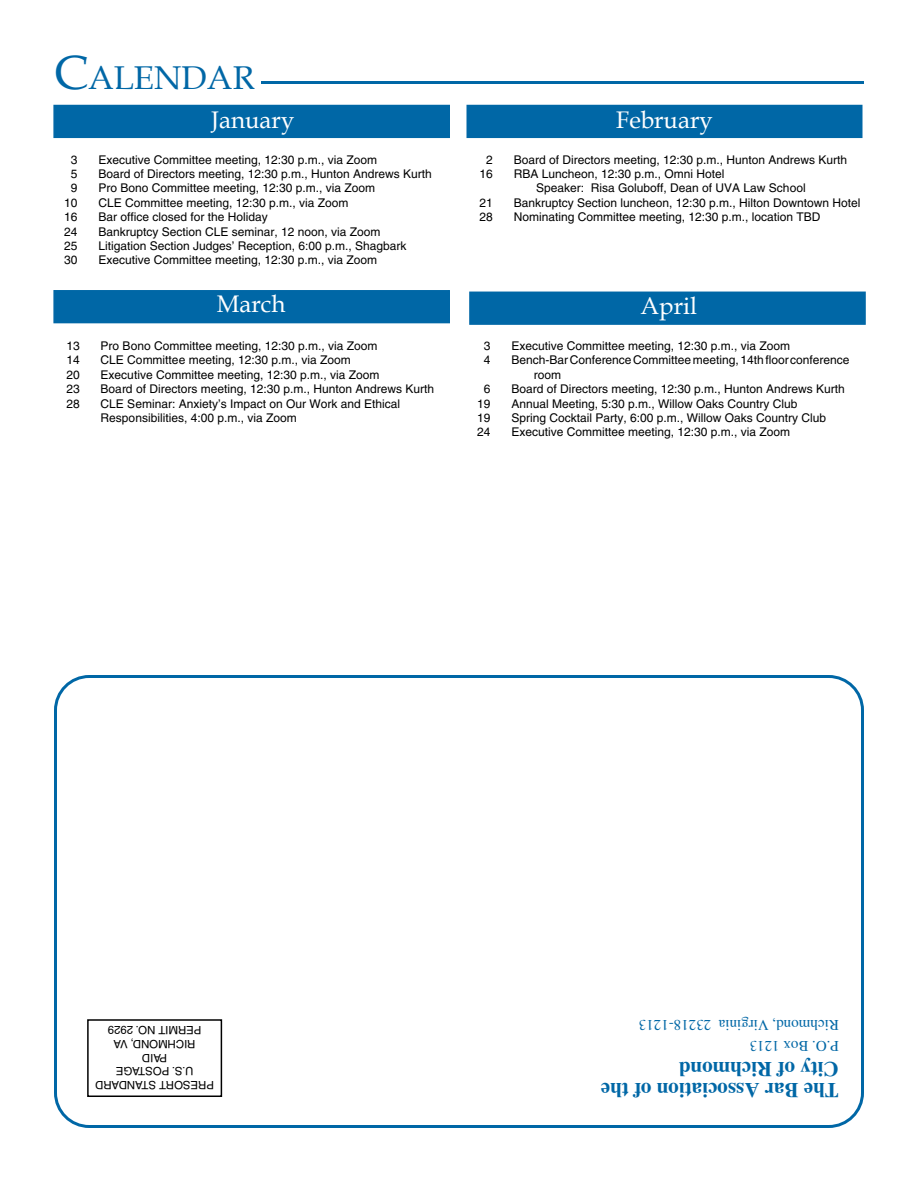
<style>
.page{position:relative;width:918px;height:1188px;background:#fff}
.page>*{position:absolute;margin:0;border:0;box-sizing:border-box;transform-origin:0 0}
.t1{font:33px "Book Antiqua";color:#0067a6}
.t2{font:24px "Book Antiqua";color:#fff}
.t3{font:700 21px/21px "Times";color:#0067a6}
.t4{font:15px/21px "Times";color:#0067a6}
.t5{font:12px/14.4px "Helvetica";color:#000}
.t6{font:11.4px/13.6px "Helvetica";color:#000;text-align:center}
.s1{font-size:48px}
</style>
<div class="page">
<div style="left:53px;top:290px;width:397px;height:33px;background:#0067a6"></div>
<div style="left:469px;top:292px;width:397px;height:33px;background:#0067a6;border:2px solid #0067a6"></div>
<div style="left:53px;top:105px;width:397px;height:33px;background:#0067a6"></div>
<div style="left:466px;top:105px;width:396px;height:33px;background:#0067a6"></div>
<div style="left:54px;top:675px;width:810px;height:453px;border:3px solid #0067a6;border-radius:34px"></div>
<hr style="left:261px;top:81px;width:603px;height:3px;background:#0067a6">
<div style="left:87px;top:1019px;width:135px;height:78px;border:2px solid #000"></div>
<h1 class="t1" style="left:54px;top:55px;width:202px"><span class="s1">C</span>ALENDAR</h1>
<h2 class="t2" style="left:211px;top:103px;width:85px">January</h2>
<h2 class="t2" style="left:616px;top:103px;width:98px">February</h2>
<p class="t5" style="left:71px;top:152px;width:8px">3</p>
<p class="t5" style="left:98px;top:152px;width:280px">Executive Committee meeting, 12:30 p.m., via Zoom</p>
<p class="t5" style="left:71px;top:167px;width:8px">5</p>
<p class="t5" style="left:98px;top:167px;width:335px">Board of Directors meeting, 12:30 p.m., Hunton Andrews Kurth</p>
<p class="t5" style="left:71px;top:181px;width:8px">9</p>
<p class="t5" style="left:98px;top:181px;width:278px">Pro Bono Committee meeting, 12:30 p.m., via Zoom</p>
<p class="t5" style="left:64px;top:195px;width:15px">10</p>
<p class="t5" style="left:98px;top:195px;width:252px">CLE Committee meeting, 12:30 p.m., via Zoom</p>
<p class="t5" style="left:64px;top:210px;width:15px">16</p>
<p class="t5" style="left:98px;top:210px;width:171px">Bar office closed for the Holiday</p>
<p class="t5" style="left:64px;top:224px;width:15px">24</p>
<p class="t5" style="left:98px;top:224px;width:284px">Bankruptcy Section CLE seminar, 12 noon, via Zoom</p>
<p class="t5" style="left:64px;top:239px;width:15px">25</p>
<p class="t5" style="left:98px;top:239px;width:310px">Litigation Section Judges’ Reception, 6:00 p.m., Shagbark</p>
<p class="t5" style="left:64px;top:253px;width:15px">30</p>
<p class="t5" style="left:98px;top:253px;width:280px">Executive Committee meeting, 12:30 p.m., via Zoom</p>
<p class="t5" style="left:486px;top:152px;width:8px">2</p>
<p class="t5" style="left:514px;top:152px;width:335px">Board of Directors meeting, 12:30 p.m., Hunton Andrews Kurth</p>
<p class="t5" style="left:480px;top:167px;width:15px">16</p>
<p class="t5" style="left:536px;top:167px;width:271px;text-indent:-22px">RBA Luncheon, 12:30 p.m., Omni Hotel<br>Speaker: Risa Goluboff, Dean of UVA Law School</p>
<p class="t5" style="left:480px;top:195px;width:15px">21</p>
<p class="t5" style="left:514px;top:195px;width:348px">Bankruptcy Section luncheon, 12:30 p.m., Hilton Downtown Hotel</p>
<p class="t5" style="left:480px;top:210px;width:15px">28</p>
<p class="t5" style="left:514px;top:210px;width:308px">Nominating Committee meeting, 12:30 p.m., location TBD</p>
<h2 class="t2" style="left:217px;top:287px;width:70px">March</h2>
<h2 class="t2" style="left:641px;top:289px;width:58px">April</h2>
<p class="t5" style="left:66px;top:339px;width:15px">13</p>
<p class="t5" style="left:101px;top:339px;width:278px">Pro Bono Committee meeting, 12:30 p.m., via Zoom</p>
<p class="t5" style="left:66px;top:353px;width:15px">14</p>
<p class="t5" style="left:101px;top:353px;width:252px">CLE Committee meeting, 12:30 p.m., via Zoom</p>
<p class="t5" style="left:66px;top:367px;width:15px">20</p>
<p class="t5" style="left:101px;top:367px;width:280px">Executive Committee meeting, 12:30 p.m., via Zoom</p>
<p class="t5" style="left:66px;top:382px;width:15px">23</p>
<p class="t5" style="left:101px;top:382px;width:335px">Board of Directors meeting, 12:30 p.m., Hunton Andrews Kurth</p>
<p class="t5" style="left:66px;top:396px;width:15px">28</p>
<p class="t5" style="left:101px;top:396px;width:301px">CLE Seminar: Anxiety’s Impact on Our Work and Ethical<br>Responsibilities, 4:00 p.m., via Zoom</p>
<p class="t5" style="left:484px;top:339px;width:8px">3</p>
<p class="t5" style="left:511px;top:339px;width:280px">Executive Committee meeting, 12:30 p.m., via Zoom</p>
<p class="t5" style="left:484px;top:353px;width:8px">4</p>
<p class="t5" style="left:534px;top:353px;width:317px;text-indent:-22px">Bench-Bar Conference Committee meeting, 14th floor conference room</p>
<p class="t5" style="left:484px;top:382px;width:8px">6</p>
<p class="t5" style="left:511px;top:382px;width:335px">Board of Directors meeting, 12:30 p.m., Hunton Andrews Kurth</p>
<p class="t5" style="left:477px;top:396px;width:15px">19</p>
<p class="t5" style="left:511px;top:396px;width:288px">Annual Meeting, 5:30 p.m., Willow Oaks Country Club</p>
<p class="t5" style="left:477px;top:411px;width:15px">19</p>
<p class="t5" style="left:511px;top:411px;width:316px">Spring Cocktail Party, 6:00 p.m., Willow Oaks Country Club</p>
<p class="t5" style="left:477px;top:425px;width:15px">24</p>
<p class="t5" style="left:511px;top:425px;width:280px">Executive Committee meeting, 12:30 p.m., via Zoom</p>
<p class="t6" style="left:214px;top:1092px;width:120px;rotate:-180deg">PRESORT STANDARD<br>U.S. POSTAGE<br>PAID<br>RICHMOND, VA<br>PERMIT NO. 2929</p>
<p class="t4" style="left:839px;top:1057px;width:201px;rotate:-180deg">P.O. Box 1213<br>Richmond, Virginia 23218-1213</p>
<h3 class="t3" style="left:839px;top:1101px;width:239px;rotate:-180deg">The Bar Association of the<br>City of Richmond</h3>
</div>
